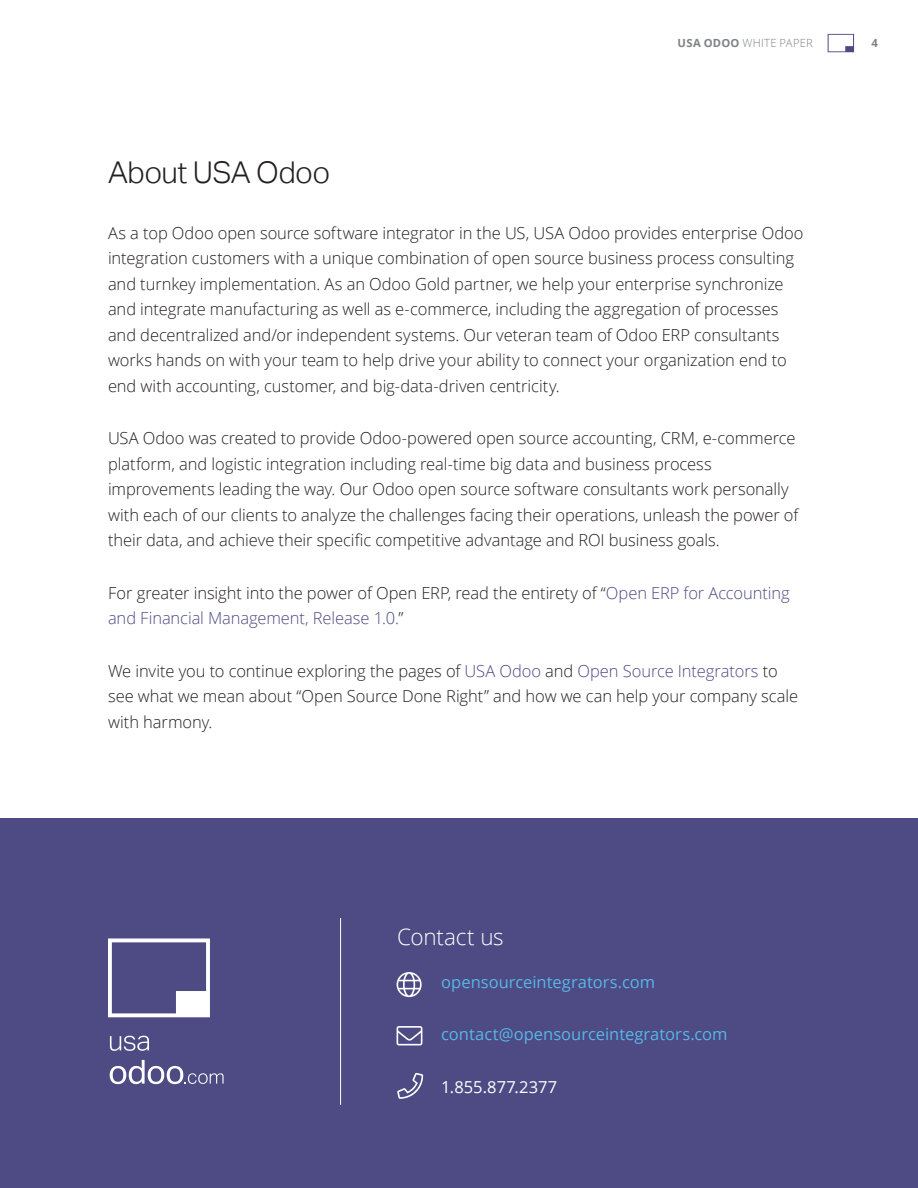
<style>
.page{position:relative;width:918px;height:1188px;background:#fff}
.page>*{position:absolute;margin:0;border:0;box-sizing:border-box;transform-origin:0 0}
.Headline{font:300 30px "Aktiv Grotesk";letter-spacing:-.02em;color:#231f20}
.t1{font:300 22.5px "Open Sans";letter-spacing:-.01em;color:#fff}
.t2{font:300 16.5px/25.5px "Open Sans";letter-spacing:-.005em;color:#231f20}
.t3{font:16.5px "Open Sans";color:#58b7e7}
.t4{font:16.5px "Open Sans";letter-spacing:.005em;color:#fff}
.t5{font:300 11.25px "Open Sans";letter-spacing:.02em;color:#808285}
.t6{font:700 11.25px "Open Sans";color:#808285}
.s1{font-weight:700}
.s2{color:#4d4a84}
</style>
<div class="page">
<svg style="left:828px;top:34px;width:26px;height:18px"></svg>
<div style="left:0;top:819px;width:918px;height:369px;background:#4d4a84"></div>
<svg style="left:397px;top:972px;width:25px;height:25px"></svg>
<svg style="left:397px;top:1026px;width:25px;height:19px"></svg>
<svg style="left:397px;top:1073px;width:26px;height:26px"></svg>
<hr style="left:340px;top:918px;width:1px;height:187px;background:#fff">
<svg style="left:108px;top:938px;width:102px;height:79px"></svg>
<svg style="left:110px;top:1036px;width:39px;height:15px"></svg>
<svg style="left:110px;top:1060px;width:114px;height:24px"></svg>
<p class="Headline" style="left:108px;top:156px;width:224px">About USA Odoo</p>
<p class="t5" style="left:678px;top:36px;width:137px"><span class="s1">USA ODOO</span> WHITE PAPER</p>
<p class="t6" style="left:872px;top:35px;width:8px">4</p>
<p class="t2" style="left:108px;top:220px;width:697px">As a top Odoo open source software integrator in the US, USA Odoo provides enterprise Odoo integration customers with a unique combination of open source business process consulting and turnkey implementation. As an Odoo Gold partner, we help your enterprise synchronize and integrate manufacturing as well as e-commerce, including the aggregation of processes and decentralized and/or independent systems. Our veteran team of Odoo ERP consultants works hands on with your team to help drive your ability to connect your organization end to end with accounting, customer, and big-data-driven centricity.</p>
<p class="t2" style="left:108px;top:425px;width:692px">USA Odoo was created to provide Odoo-powered open source accounting, CRM, e-commerce platform, and logistic integration including real-time big data and business process improvements leading the way. Our Odoo open source software consultants work personally with each of our clients to analyze the challenges facing their operations, unleash the power of their data, and achieve their specific competitive advantage and ROI business goals.</p>
<p class="t2" style="left:108px;top:580px;width:683px">For greater insight into the power of Open ERP, read the entirety of “<span class="s2">Open ERP for Accounting and Financial Management, Release 1.0.</span>”</p>
<p class="t2" style="left:108px;top:658px;width:692px">We invite you to continue exploring the pages of <span class="s2">USA Odoo</span> and <span class="s2">Open Source Integrators</span> to see what we mean about “Open Source Done Right” and how we can help your company scale with harmony.</p>
<p class="t1" style="left:397px;top:921px;width:108px">Contact us</p>
<p class="t3" style="left:441px;top:971px;width:215px">opensourceintegrators.com</p>
<p class="t3" style="left:441px;top:1023px;width:288px">contact@opensourceintegrators.com</p>
<p class="t4" style="left:441px;top:1076px;width:118px">1.855.877.2377</p>
</div>
